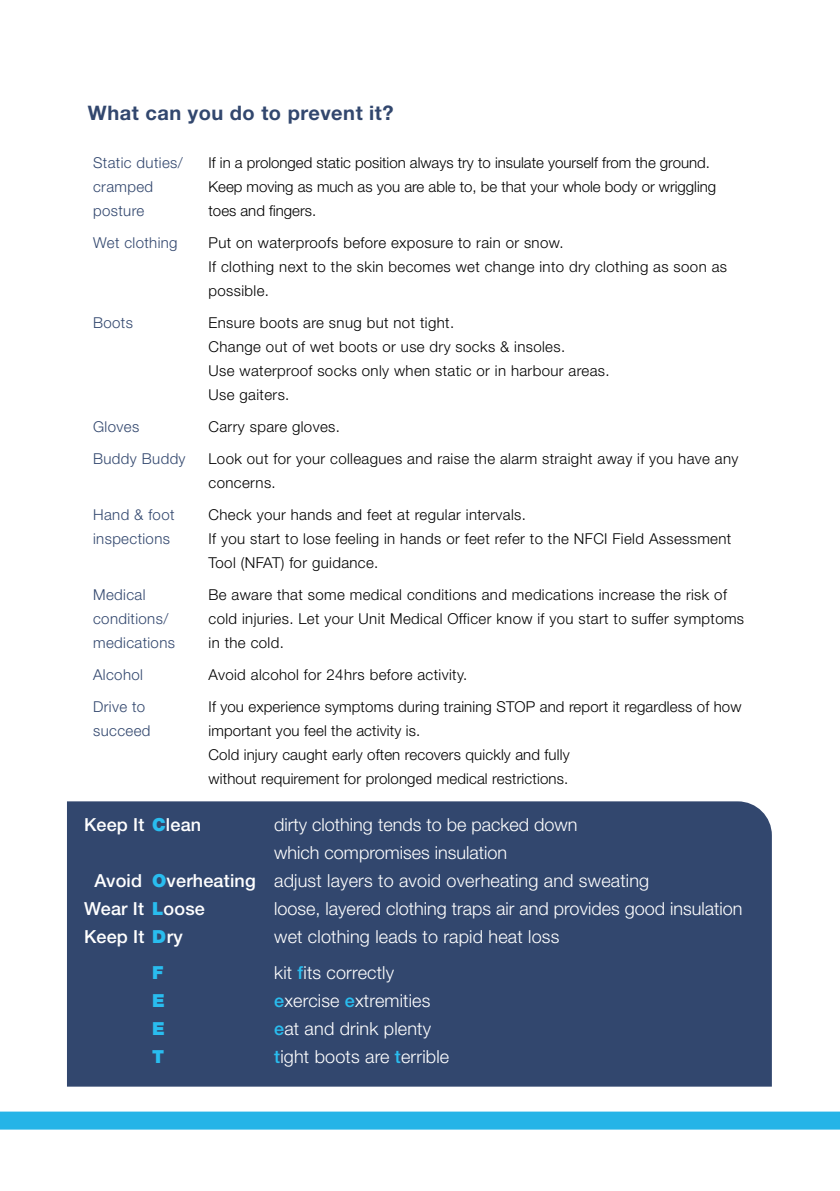
<style>
.page{position:relative;width:840px;height:1191px;background:#fff}
.page>*{position:absolute;margin:0;border:0;box-sizing:border-box;transform-origin:0 0}
.t1{font:700 20px "Helvetica Neue LT Std";letter-spacing:.025em;color:#32476e}
.t2{font:300 18px "Helvetica Neue LT Pro";letter-spacing:.01em;color:#fff}
.t3{font:500 18px "Helvetica Neue LT Pro";letter-spacing:.01em;color:#fff}
.t4{font:900 18px "Helvetica Neue";color:#29bdef}
.t5{font:300 15px/24px "Helvetica Neue LT Std";letter-spacing:.025em;color:#000}
.t6{font:300 15px/24px "Helvetica Neue LT Std";color:#000}
.t7{font:300 15px/24px "Helvetica Neue LT Std";letter-spacing:.025em;color:#32476e}
.s1{font-family:"Helvetica Neue LT Std";font-weight:900;color:#29bdef}
.s2{font-weight:500}
.s3{font-weight:500;color:#29bdef}
</style>
<div class="page">
<div style="left:0;top:1111px;width:839px;height:18px;background:#25b4e7"></div>
<div style="left:67px;top:801px;width:704px;height:285px;background:#32476e"></div>
<h1 class="t1" style="left:88px;top:101px;width:307px">What can you do to prevent it?</h1>
<p class="t7" style="left:93px;top:150px;width:91px">Static duties/ cramped posture</p>
<p class="t6" style="left:208px;top:150px;width:509px">If in a prolonged static position always try to insulate yourself from the ground.<br>Keep moving as much as you are able to, be that your whole body or wriggling toes and fingers.</p>
<p class="t7" style="left:93px;top:230px;width:86px">Wet clothing</p>
<p class="t5" style="left:208px;top:230px;width:519px">Put on waterproofs before exposure to rain or snow.<br>If clothing next to the skin becomes wet change into dry clothing as soon as possible.</p>
<p class="t7" style="left:93px;top:310px;width:41px">Boots</p>
<p class="t5" style="left:208px;top:310px;width:402px">Ensure boots are snug but not tight.<br>Change out of wet boots or use dry socks &amp; insoles.<br>Use waterproof socks only when static or in harbour areas.<br>Use gaiters.</p>
<p class="t7" style="left:93px;top:414px;width:48px">Gloves</p>
<p class="t5" style="left:208px;top:414px;width:133px">Carry spare gloves.</p>
<p class="t7" style="left:93px;top:446px;width:94px">Buddy Buddy</p>
<p class="t5" style="left:208px;top:446px;width:531px">Look out for your colleagues and raise the alarm straight away if you have any concerns.</p>
<p class="t7" style="left:93px;top:502px;width:83px">Hand &amp; foot inspections</p>
<p class="t5" style="left:208px;top:502px;width:524px">Check your hands and feet at regular intervals.<br>If you start to lose feeling in hands or feet refer to the NFCI Field Assessment<br>Tool (NFAT) for guidance.</p>
<p class="t7" style="left:93px;top:582px;width:83px">Medical conditions/ medications</p>
<p class="t5" style="left:208px;top:582px;width:537px">Be aware that some medical conditions and medications increase the risk of cold injuries. Let your Unit Medical Officer know if you start to suffer symptoms in the cold.</p>
<p class="t7" style="left:93px;top:662px;width:51px">Alcohol</p>
<p class="t5" style="left:208px;top:662px;width:260px">Avoid alcohol for 24hrs before activity.</p>
<p class="t7" style="left:93px;top:694px;width:59px">Drive to succeed</p>
<p class="t5" style="left:208px;top:694px;width:534px">If you experience symptoms during training STOP and report it regardless of how important you feel the activity is.<br>Cold injury caught early often recovers quickly and fully<br>without requirement for prolonged medical restrictions.</p>
<p class="t3" style="left:84px;top:814px;width:119px">Keep It <span class="s1">C</span>lean</p>
<p class="t2" style="left:274px;top:814px;width:305px">dirty clothing tends to be packed down</p>
<p class="t2" style="left:274px;top:842px;width:234px">which compromises insulation</p>
<p class="t2" style="left:94px;top:870px;width:556px"><span class="s2">Avoid</span> <span class="s1">O</span><span class="s2">verheating</span> adjust layers to avoid overheating and sweating</p>
<p class="t3" style="left:84px;top:898px;width:122px">Wear It <span class="s1">L</span>oose</p>
<p class="t2" style="left:274px;top:898px;width:469px">loose, layered clothing traps air and provides good insulation</p>
<p class="t3" style="left:84px;top:926px;width:100px">Keep It <span class="s1">D</span>ry</p>
<p class="t2" style="left:274px;top:926px;width:286px">wet clothing leads to rapid heat loss</p>
<p class="t4" style="left:152px;top:962px;width:13px">F</p>
<p class="t2" style="left:274px;top:962px;width:121px">kit <span class="s3">f</span>its correctly</p>
<p class="t4" style="left:152px;top:990px;width:14px">E</p>
<p class="t2" style="left:274px;top:990px;width:158px"><span class="s3">e</span>xercise <span class="s3">e</span>xtremities</p>
<p class="t4" style="left:152px;top:1018px;width:14px">E</p>
<p class="t2" style="left:274px;top:1018px;width:158px"><span class="s3">e</span>at and drink plenty</p>
<p class="t4" style="left:152px;top:1046px;width:14px">T</p>
<p class="t2" style="left:274px;top:1046px;width:176px"><span class="s3">t</span>ight boots are <span class="s3">t</span>errible</p>
</div>
